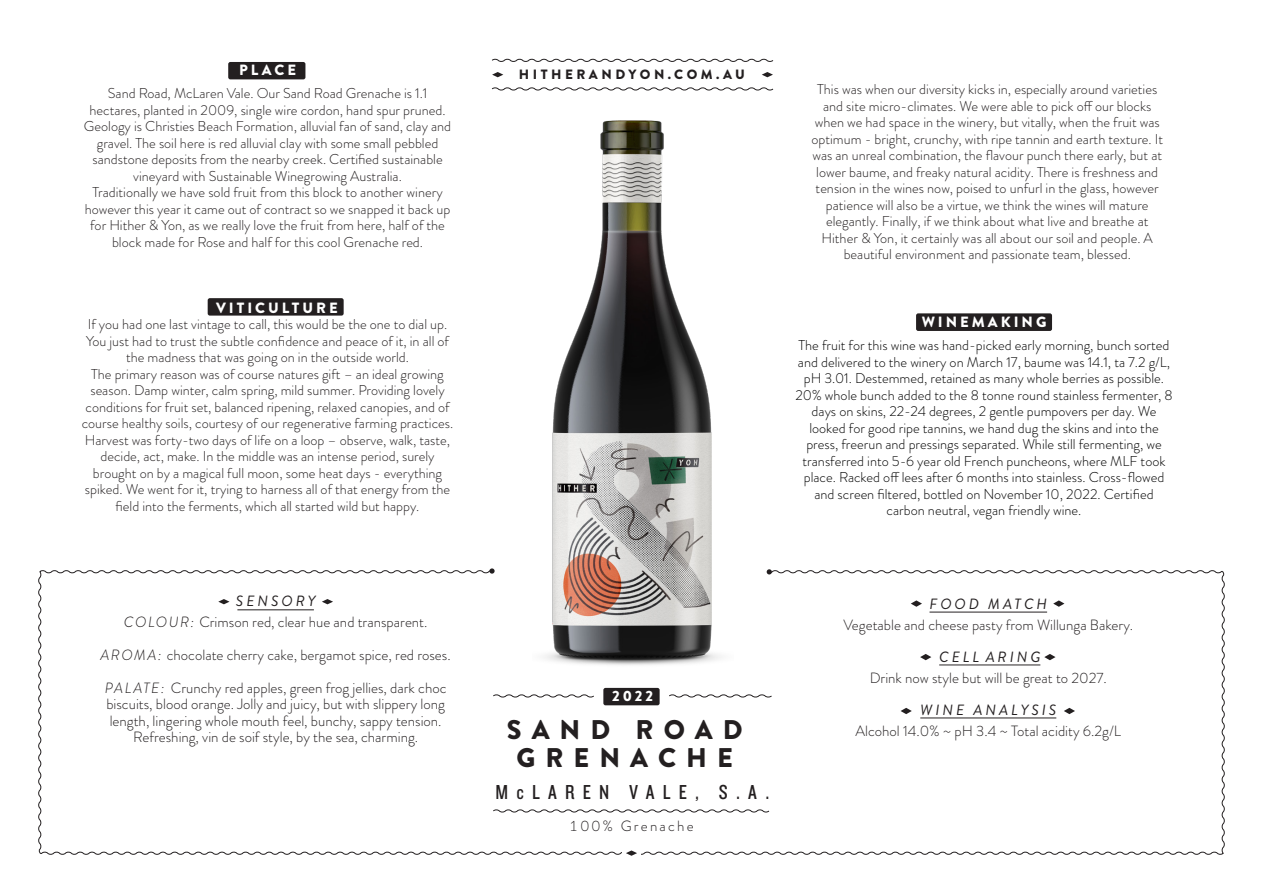
<style>
.page{position:relative;width:1263px;height:893px;background:#fff}
.page>*{position:absolute;margin:0;border:0;box-sizing:border-box;transform-origin:0 0}
.t1{font:900 27px/28.5px "Brandon Grotesque";letter-spacing:.37em;color:#231f20;text-align:center}
.t2{font:21px "Knockout HTF29 Junior Liteweight";letter-spacing:.39em;color:#231f20}
.t3{font:300 14.85px/16.5px "Brandon Grotesque";color:#231f20;text-align:center}
.t4{font:900 14.85px "Brandon Grotesque";letter-spacing:.2em;color:#fff}
.t5{font:italic 14.85px "Brandon Grotesque";letter-spacing:.2em;color:#231f20}
.t6{font:300 14.85px "Brandon Grotesque";letter-spacing:.15em;color:#231f20}
.t7{font:300 14.25px/16.5px "Brandon Grotesque";color:#231f20;text-align:center}
.t8{font:300 14.25px/16.5px "Brandon Grotesque";color:#000;text-align:center}
.t9{font:900 13.5px "Brandon Grotesque";letter-spacing:.26em;color:#231f20}
.s1{font-weight:400;font-style:italic}
.s2{font-style:italic}
</style>
<div class="page">
<div style="left:916px;top:313px;width:136px;height:18px;background:#231f20;border-radius:2px"></div>
<div style="left:228px;top:62px;width:77px;height:17px;background:#231f20;border-radius:2px"></div>
<div style="left:208px;top:298px;width:136px;height:18px;background:#231f20;border-radius:2px"></div>
<svg style="left:38px;top:570px;width:1187px;height:285px"></svg>
<hr style="left:237px;top:609px;width:77px;height:1px;background:#231f20">
<hr style="left:920px;top:718px;width:136px;height:1px;background:#231f20">
<hr style="left:939px;top:665px;width:101px;height:1px;background:#231f20">
<hr style="left:929px;top:612px;width:118px;height:1px;background:#231f20">
<svg style="left:322px;top:599px;width:11px;height:5px"></svg>
<svg style="left:1053px;top:600px;width:11px;height:7px"></svg>
<svg style="left:1044px;top:654px;width:11px;height:6px"></svg>
<svg style="left:1064px;top:708px;width:11px;height:6px"></svg>
<svg style="left:911px;top:600px;width:11px;height:7px"></svg>
<svg style="left:920px;top:654px;width:11px;height:6px"></svg>
<svg style="left:900px;top:708px;width:12px;height:6px"></svg>
<svg style="left:218px;top:599px;width:11px;height:5px"></svg>
<svg style="left:492px;top:58px;width:282px;height:4px"></svg>
<svg style="left:492px;top:87px;width:282px;height:4px"></svg>
<svg style="left:762px;top:72px;width:11px;height:5px"></svg>
<svg style="left:492px;top:72px;width:11px;height:5px"></svg>
<div style="left:622px;top:850px;width:19px;height:6px;background:#fff"></div>
<svg style="left:626px;top:850px;width:11px;height:6px"></svg>
<div style="left:492px;top:563px;width:35px;height:14px;background:#fff"></div>
<div style="left:492px;top:568px;width:277px;height:8px;background:#fff"></div>
<svg style="left:767px;top:569px;width:5px;height:5px"></svg>
<svg style="left:489px;top:568px;width:6px;height:6px"></svg>
<svg style="left:492px;top:808px;width:278px;height:5px"></svg>
<svg style="left:492px;top:693px;width:103px;height:5px"></svg>
<div style="left:603px;top:688px;width:57px;height:17px;background:#231f20;border-radius:2px"></div>
<svg style="left:668px;top:693px;width:105px;height:5px"></svg>
<img style="left:532px;top:87px;width:201px;height:599px">
<p class="t4" style="left:239px;top:60px;width:59px">PLACE</p>
<p class="t7" style="left:84px;top:85px;width:369px">Sand Road, McLaren Vale. Our Sand Road Grenache is 1.1 hectares, planted in 2009, single wire cordon, hand spur pruned.<br>Geology is Christies Beach Formation, alluvial fan of sand, clay and gravel. The soil here is red alluvial clay with some small pebbled sandstone deposits from the nearby creek. Certified sustainable vineyard with Sustainable Winegrowing Australia.<br>Traditionally we have sold fruit from this block to another winery however this year it came out of contract so we snapped it back up for Hither &amp; Yon, as we really love the fruit from here, half of the block made for Rose and half for this cool Grenache red.</p>
<p class="t4" style="left:216px;top:297px;width:123px">VITICULTURE</p>
<p class="t7" style="left:82px;top:316px;width:373px">If you had one last vintage to call, this would be the one to dial up.<br>You just had to trust the subtle confidence and peace of it, in all of the madness that was going on in the outside world.<br>The primary reason was of course natures gift – an ideal growing season. Damp winter, calm spring, mild summer. Providing lovely conditions for fruit set, balanced ripening, relaxed canopies, and of course healthy soils, courtesy of our regenerative farming practices.<br>Harvest was forty-two days of life on a loop – observe, walk, taste, decide, act, make. In the middle was an intense period, surely brought on by a magical full moon, some heat days - everything spiked. We went for it, trying to harness all of that energy from the field into the ferments, which all started wild but happy.</p>
<p class="t3" style="left:124px;top:591px;width:305px;line-height:20.7px"><span class="s1">SENSORY<br></span><span class="s2">COLOUR:</span> Crimson red, clear hue and transparent.</p>
<p class="t3" style="left:101px;top:646px;width:352px"><span class="s2">AROMA:</span> chocolate cherry cake, bergamot spice, red roses.</p>
<p class="t3" style="left:105px;top:679px;width:343px"><span class="s2">PALATE:</span> Crunchy red apples, green frog jellies, dark choc biscuits, blood orange. Jolly and juicy, but with slippery long length, lingering whole mouth feel, bunchy, sappy tension.<br>Refreshing, vin de soif style, by the sea, charming.</p>
<p class="t9" style="left:519px;top:65px;width:228px">HITHERANDYON.COM.AU</p>
<p class="t7" style="left:811px;top:81px;width:353px">This was when our diversity kicks in, especially around varieties and site micro-climates. We were able to pick off our blocks when we had space in the winery, but vitally, when the fruit was optimum - bright, crunchy, with ripe tannin and earth texture. It was an unreal combination, the flavour punch there early, but at lower baume, and freaky natural acidity. There is freshness and tension in the wines now, poised to unfurl in the glass, however patience will also be a virtue, we think the wines will mature elegantly. Finally, if we think about what live and breathe at Hither &amp; Yon, it certainly was all about our soil and people. A beautiful environment and passionate team, blessed.</p>
<p class="t4" style="left:922px;top:312px;width:126px">WINEMAKING</p>
<p class="t8" style="left:795px;top:337px;width:379px">The fruit for this wine was hand-picked early morning, bunch sorted and delivered to the winery on March 17, baume was 14.1, ta 7.2 g/L, pH 3.01. Destemmed, retained as many whole berries as possible.<br>20% whole bunch added to the 8 tonne round stainless fermenter, 8 days on skins, 22-24 degrees, 2 gentle pumpovers per day. We looked for good ripe tannins, we hand dug the skins and into the press, freerun and pressings separated. While still fermenting, we transferred into 5-6 year old French puncheons, where MLF took place. Racked off lees after 6 months into stainless. Cross-flowed and screen filtered, bottled on November 10, 2022. Certified carbon neutral, vegan friendly wine.</p>
<p class="t4" style="left:612px;top:686px;width:43px">2022</p>
<h1 class="t1" style="left:507px;top:716px;width:237px">SAND ROAD<br>GRENACHE</h1>
<h2 class="t2" style="left:495px;top:782px;width:276px">McLAREN VALE, S.A.</h2>
<p class="t6" style="left:569px;top:816px;width:126px">100% Grenache</p>
<p class="t5" style="left:929px;top:594px;width:119px">FOOD MATCH</p>
<p class="t3" style="left:843px;top:617px;width:291px">Vegetable and cheese pasty from Willunga Bakery.</p>
<p class="t5" style="left:939px;top:647px;width:103px">CELL ARING</p>
<p class="t3" style="left:870px;top:670px;width:239px">Drink now style but will be great to 2027.</p>
<p class="t5" style="left:920px;top:700px;width:137px">WINE ANALYSIS</p>
<p class="t3" style="left:855px;top:723px;width:267px">Alcohol 14.0% ~ pH 3.4 ~ Total acidity 6.2g/L</p>
</div>
